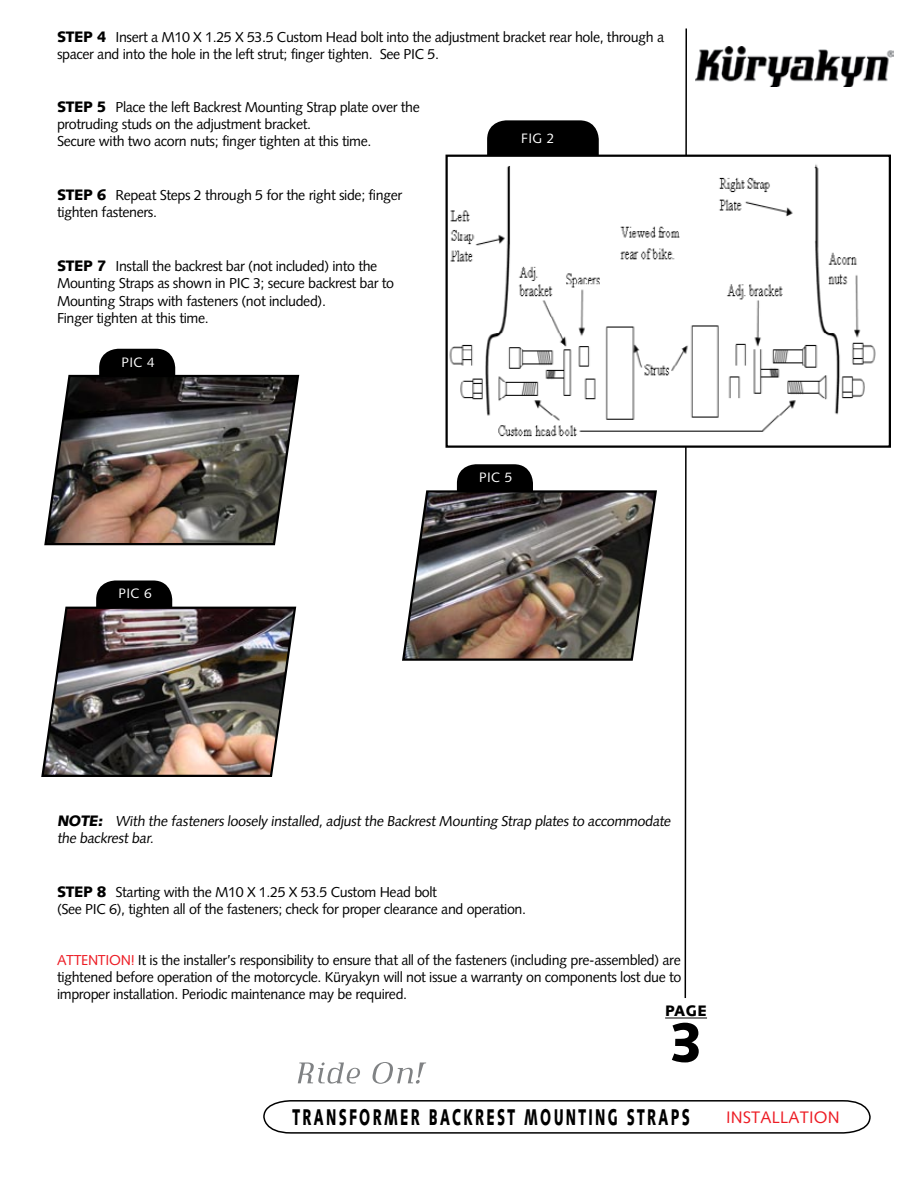
<style>
.page{position:relative;width:918px;height:1188px;background:#fff}
.page>*{position:absolute;margin:0;border:0;box-sizing:border-box;transform-origin:0 0}
.t1{font:800 54px "Facile S Si";color:#000}
.t2{font:800 22.5px "Facile S Si";letter-spacing:.175em;color:#000;scale:.59 1}
.t3{font:16.5px "Facile S Si";letter-spacing:.01em;color:#ed1c24}
.t4{font:800 15px "Facile S Si";color:#000}
.t5{font:14.25px/17.1px "Facile S Si";letter-spacing:-.025em;color:#000}
.t6{font:13.5px "Facile S Si";letter-spacing:.03em;color:#fff}
.s1{font-weight:800;font-size:15px}
.s2{color:#ed1c24}
</style>
<div class="page">
<img style="left:696px;top:47px;width:197px;height:40px">
<svg style="left:684px;top:28px;width:4px;height:970px"></svg>
<svg style="left:263px;top:1100px;width:608px;height:34px"></svg>
<hr style="left:665px;top:1018px;width:42px;height:1px;background:#000">
<svg style="left:298px;top:1062px;width:128px;height:22px"></svg>
<div style="left:100px;top:350px;width:74px;height:47px;background:#000;border-radius:18px"></div>
<div style="left:99px;top:349px;width:76px;height:49px;border:2px solid #000;border-radius:18px"></div>
<img style="left:44px;top:374px;width:256px;height:172px">
<div style="left:458px;top:465px;width:74px;height:48px;background:#000;border-radius:18px"></div>
<div style="left:457px;top:464px;width:76px;height:50px;border:2px solid #000;border-radius:18px"></div>
<img style="left:402px;top:489px;width:255px;height:172px">
<div style="left:97px;top:582px;width:74px;height:47px;background:#000;border-radius:18px"></div>
<div style="left:96px;top:581px;width:76px;height:49px;border:2px solid #000;border-radius:18px"></div>
<img style="left:41px;top:605px;width:256px;height:172px">
<div style="left:488px;top:122px;width:110px;height:82px;background:#000;border-radius:18px"></div>
<div style="left:487px;top:120px;width:112px;height:86px;border:2px solid #000;border-radius:18px"></div>
<img style="left:449px;top:158px;width:427px;height:287px">
<div style="left:446px;top:155px;width:445px;height:293px;border:2px solid #000"></div>
<p class="t5" style="left:57px;top:28px;width:609px"><span class="s1">STEP 4</span> Insert a M10 X 1.25 X 53.5 Custom Head bolt into the adjustment bracket rear hole, through a spacer and into the hole in the left strut; finger tighten. See PIC 5.</p>
<p class="t5" style="left:57px;top:99px;width:364px"><span class="s1">STEP 5</span> Place the left Backrest Mounting Strap plate over the protruding studs on the adjustment bracket.<br>Secure with two acorn nuts; finger tighten at this time.</p>
<p class="t5" style="left:57px;top:187px;width:347px"><span class="s1">STEP 6</span> Repeat Steps 2 through 5 for the right side; finger tighten fasteners.</p>
<p class="t5" style="left:57px;top:258px;width:339px"><span class="s1">STEP 7</span> Install the backrest bar (not included) into the Mounting Straps as shown in PIC 3; secure backrest bar to Mounting Straps with fasteners (not included).<br>Finger tighten at this time.</p>
<p class="t6" style="left:521px;top:131px;width:35px">FIG 2</p>
<p class="t6" style="left:121px;top:354px;width:35px">PIC 4</p>
<p class="t6" style="left:118px;top:586px;width:35px">PIC 6</p>
<p class="t6" style="left:479px;top:469px;width:35px">PIC 5</p>
<p class="t5" style="left:57px;top:812px;width:617px;text-indent:41px"><span class="s1">:</span> With the fasteners loosely installed, adjust the Backrest Mounting Strap plates to accommodate the backrest bar.</p>
<p class="t4" style="left:57px;top:811px;width:23px">NOTE</p>
<p class="t5" style="left:57px;top:883px;width:471px"><span class="s1">STEP 8</span> Starting with the M10 X 1.25 X 53.5 Custom Head bolt<br>(See PIC 6), tighten all of the fasteners; check for proper clearance and operation.</p>
<p class="t5" style="left:57px;top:952px;width:626px;text-align:justify"><span class="s2">ATTENTION!</span> It is the installer’s responsibility to ensure that all of the fasteners (including pre-assembled) are tightened before operation of the motorcycle. Küryakyn will not issue a warranty on components lost due to improper installation. Periodic maintenance may be required.</p>
<p class="t4" style="left:665px;top:1002px;width:21px">PAGE</p>
<h1 class="t1" style="left:669px;top:1010px;width:36px">3</h1>
<h2 class="t2" style="left:292px;top:1104px;width:36px">TRANS</h2>
<h2 class="t2" style="left:349px;top:1104px;width:39px">FORMER</h2>
<h2 class="t2" style="left:429px;top:1104px;width:96px">BAC KREST</h2>
<h2 class="t2" style="left:524px;top:1104px;width:47px">MOUNTING</h2>
<h2 class="t2" style="left:627px;top:1104px;width:37px">STRAPS</h2>
<p class="t3" style="left:726px;top:1107px;width:115px">INSTALLATION</p>
</div>
